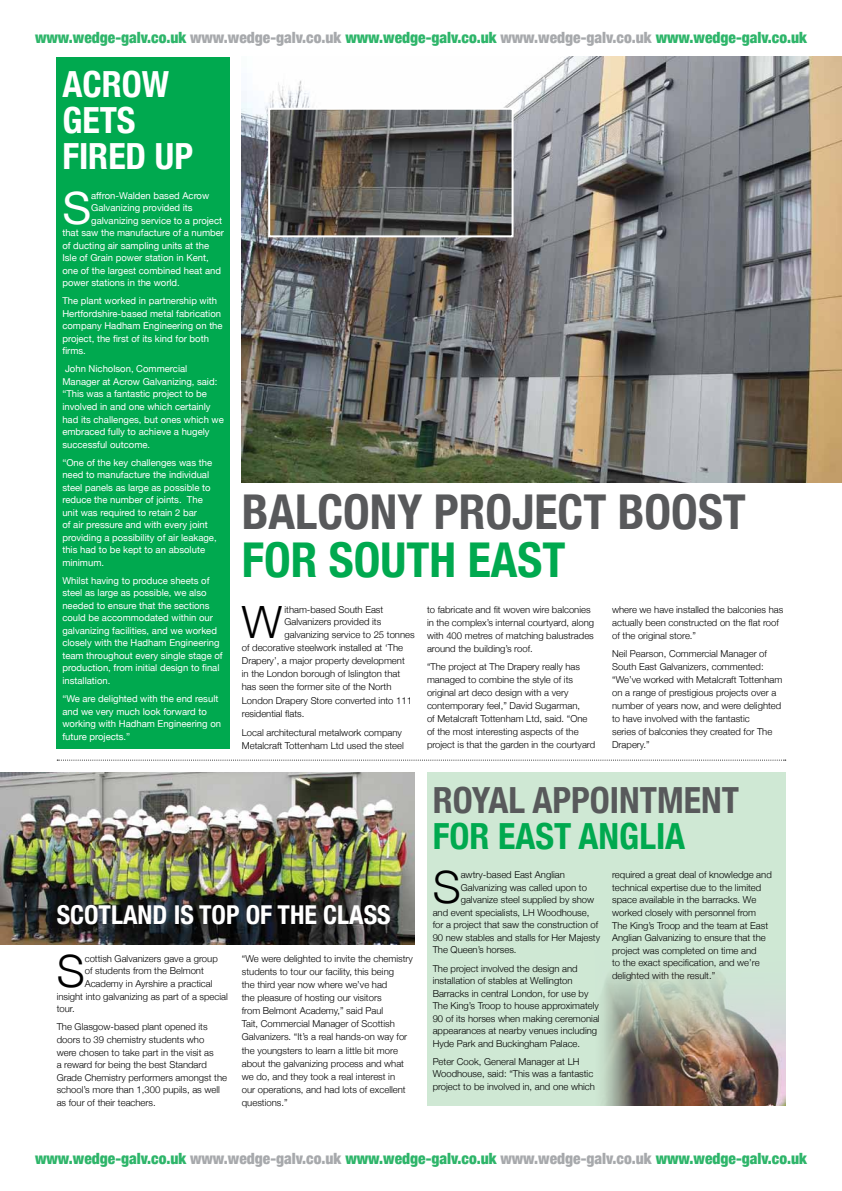
<style>
.page{position:relative;width:842px;height:1191px;background:#fff}
.page>*{position:absolute;margin:0;border:0;box-sizing:border-box;transform-origin:0 0}
.t1{font:700 condensed 48px "Helvetica Neue";color:#58595b}
.t2{font:700 condensed 48px "Helvetica Neue";color:#00a94f}
.t3{font:300 44.5px "Helvetica Neue";color:#000}
.t4{font:44.5px "Helvetica Neue";color:#fff}
.t5{font:700 condensed 36px/36px "Helvetica Neue";color:#fff}
.t6{font:700 condensed 36px "Helvetica Neue";letter-spacing:-.01em;color:#58595b}
.t7{font:700 condensed 36px "Helvetica Neue";color:#00a94f}
.t8{font:700 condensed 26px "Helvetica Neue";color:#fff}
.t9{font:900 condensed 15.5px "Helvetica Neue";color:#2eb56a}
.t10{font:300 9.5px/13px "Helvetica Neue";color:#000}
.t11{font:9.5px/12.5px "Helvetica Neue";color:#fff}
.s1{color:#a7a9ac}
</style>
<div class="page">
<svg style="left:57px;top:759px;width:729px;height:1px"></svg>
<div style="left:57px;top:57px;width:173px;height:691px;background:#00a94f"></div>
<div style="left:427px;top:772px;width:358px;height:334px;background:#cfe8d4"></div>
<img style="left:242px;top:57px;width:600px;height:425px">
<img style="left:0;top:772px;width:415px;height:172px">
<img style="left:271px;top:111px;width:240px;height:123px">
<div style="left:268px;top:108px;width:246px;height:129px;border:2px solid #fff"></div>
<img style="left:602px;top:968px;width:183px;height:138px">
<h3 class="t9" style="left:35px;top:25px;width:773px">www.wedge-galv.co.uk <span class="s1">www.wedge-galv.co.uk</span> www.wedge-galv.co.uk <span class="s1">www.wedge-galv.co.uk</span> www.wedge-galv.co.uk</h3>
<h3 class="t5" style="left:62px;top:64px;width:130px">ACROW<br>GETS<br>FIRED UP</h3>
<h2 class="t4" style="left:62px;top:170px;width:30px">S</h2>
<p class="t11" style="left:91px;top:188px;width:120px">affron-Walden based Acrow</p>
<p class="t11" style="left:91px;top:201px;width:103px">Galvanizing provided its</p>
<p class="t11" style="left:91px;top:213px;width:132px">galvanizing service to a project</p>
<p class="t11" style="left:62px;top:226px;width:163px">that saw the manufacture of a number</p>
<p class="t11" style="left:62px;top:238px;width:148px">of ducting air sampling units at the</p>
<p class="t11" style="left:62px;top:251px;width:148px">Isle of Grain power station in Kent,</p>
<p class="t11" style="left:62px;top:263px;width:160px">one of the largest combined heat and</p>
<p class="t11" style="left:62px;top:276px;width:119px">power stations in the world.</p>
<p class="t11" style="left:62px;top:294px;width:162px">The plant worked in partnership with<br>Hertfordshire-based metal fabrication company Hadham Engineering on the project, the first of its kind for both firms.</p>
<p class="t11" style="left:62px;top:362px;width:163px">John Nicholson, Commercial<br>Manager at Acrow Galvanizing, said: “This was a fantastic project to be involved in and one which certainly had its challenges, but ones which we embraced fully to achieve a hugely successful outcome.</p>
<p class="t11" style="left:62px;top:455px;width:156px">“One of the key challenges was the need to manufacture the individual steel panels as large as possible to reduce the number of joints. The unit was required to retain 2 bar<br>of air pressure and with every joint providing a possibility of air leakage, this had to be kept to an absolute minimum.</p>
<p class="t11" style="left:62px;top:573px;width:162px">Whilst having to produce sheets of steel as large as possible, we also needed to ensure that the sections could be accommodated within our galvanizing facilities, and we worked closely with the Hadham Engineering team throughout every single stage of production, from initial design to final installation.</p>
<p class="t11" style="left:62px;top:692px;width:160px">“We are delighted with the end result and we very much look forward to working with Hadham Engineering on future projects.”</p>
<h1 class="t1" style="left:242px;top:471px;width:481px">BALCONY PROJECT BOOST</h1>
<h1 class="t2" style="left:242px;top:520px;width:164px">FOR SOUTH</h1>
<h1 class="t2" style="left:468px;top:520px;width:74px">EAST</h1>
<h2 class="t3" style="left:242px;top:586px;width:42px">W</h2>
<p class="t10" style="left:284px;top:602px;width:100px">itham-based South East</p>
<p class="t10" style="left:427px;top:602px;width:169px">to fabricate and fit woven wire balconies in the complex’s internal courtyard, along with 400 metres of matching balustrades around the building’s roof.</p>
<p class="t10" style="left:427px;top:660px;width:170px">“The project at The Drapery really has managed to combine the style of its original art deco design with a very contemporary feel,” David Sugarman,<br>of Metalcraft Tottenham Ltd, said. “One of the most interesting aspects of the project is that the garden in the courtyard</p>
<p class="t10" style="left:612px;top:602px;width:173px">where we have installed the balconies has actually been constructed on the flat roof of the original store.”</p>
<p class="t10" style="left:612px;top:647px;width:172px">Neil Pearson, Commercial Manager of South East Galvanizers, commented: “We’ve worked with Metalcraft Tottenham on a range of prestigious projects over a number of years now, and were delighted to have involved with the fantastic<br>series of balconies they created for The Drapery.”</p>
<p class="t10" style="left:284px;top:615px;width:98px">Galvanizers provided its</p>
<p class="t10" style="left:284px;top:627px;width:132px">galvanizing service to 25 tonnes</p>
<p class="t10" style="left:242px;top:640px;width:163px">of decorative steelwork installed at ‘The</p>
<p class="t10" style="left:242px;top:653px;width:164px">Drapery’, a major property development</p>
<p class="t10" style="left:242px;top:667px;width:160px">in the London borough of Islington that</p>
<p class="t10" style="left:242px;top:680px;width:151px">has seen the former site of the North</p>
<p class="t10" style="left:242px;top:693px;width:172px">London Drapery Store converted into 111</p>
<p class="t10" style="left:242px;top:706px;width:64px">residential flats.</p>
<p class="t10" style="left:242px;top:725px;width:164px">Local architectural metalwork company<br>Metalcraft Tottenham Ltd used the steel</p>
<h3 class="t8" style="left:57px;top:893px;width:235px">SCOTLAND IS TOP OF THE</h3>
<h3 class="t8" style="left:323px;top:893px;width:55px">CLASS</h3>
<h2 class="t3" style="left:57px;top:935px;width:30px">S</h2>
<p class="t10" style="left:85px;top:951px;width:135px">cottish Galvanizers gave a group</p>
<p class="t10" style="left:85px;top:964px;width:121px">of students from the Belmont</p>
<p class="t10" style="left:85px;top:976px;width:129px">Academy in Ayrshire a practical</p>
<p class="t10" style="left:57px;top:989px;width:173px">insight into galvanizing as part of a special</p>
<p class="t10" style="left:57px;top:1001px;width:19px">tour.</p>
<p class="t10" style="left:57px;top:1020px;width:172px;line-height:12.6px">The Glasgow-based plant opened its doors to 39 chemistry students who<br>were chosen to take part in the visit as<br>a reward for being the best Standard Grade Chemistry performers amongst the school’s more than 1,300 pupils, as well as four of their teachers.</p>
<p class="t10" style="left:242px;top:951px;width:173px">“We were delighted to invite the chemistry students to tour our facility, this being<br>the third year now where we’ve had<br>the pleasure of hosting our visitors<br>from Belmont Academy,” said Paul<br>Tait, Commercial Manager of Scottish Galvanizers. “It’s a real hands-on way for the youngsters to learn a little bit more about the galvanizing process and what we do, and they took a real interest in<br>our operations, and had lots of excellent questions.”</p>
<h3 class="t6" style="left:433px;top:770px;width:197px">ROYAL APPOINTMENT</h3>
<h3 class="t7" style="left:433px;top:806px;width:254px">FOR EAST ANGLIA</h3>
<h2 class="t3" style="left:433px;top:851px;width:30px">S</h2>
<p class="t10" style="left:461px;top:868px;width:106px">awtry-based East Anglian</p>
<p class="t10" style="left:612px;top:868px;width:161px;line-height:12.5px">required a great deal of knowledge and technical expertise due to the limited space available in the barracks. We worked closely with personnel from The King’s Troop and the team at East Anglian Galvanizing to ensure that the project was completed on time and<br>to the exact specification, and we’re delighted with the result.”</p>
<p class="t10" style="left:461px;top:880px;width:128px">Galvanizing was called upon to</p>
<p class="t10" style="left:461px;top:893px;width:135px">galvanize steel supplied by show</p>
<p class="t10" style="left:433px;top:905px;width:158px">and event specialists, LH Woodhouse,</p>
<p class="t10" style="left:433px;top:918px;width:167px">for a project that saw the construction of</p>
<p class="t10" style="left:433px;top:930px;width:169px">90 new stables and stalls for Her Majesty</p>
<p class="t10" style="left:433px;top:943px;width:85px">The Queen’s horses.</p>
<p class="t10" style="left:433px;top:961px;width:169px;line-height:12.5px">The project involved the design and installation of stables at Wellington Barracks in central London, for use by The King’s Troop to house approximately 90 of its horses when making ceremonial appearances at nearby venues including Hyde Park and Buckingham Palace.</p>
<p class="t10" style="left:433px;top:1054px;width:164px;line-height:12.5px">Peter Cook, General Manager at LH<br>Woodhouse, said: “This was a fantastic project to be involved in, and one which</p>
<h3 class="t9" style="left:35px;top:1145px;width:773px">www.wedge-galv.co.uk <span class="s1">www.wedge-galv.co.uk</span> www.wedge-galv.co.uk <span class="s1">www.wedge-galv.co.uk</span> www.wedge-galv.co.uk</h3>
</div>
